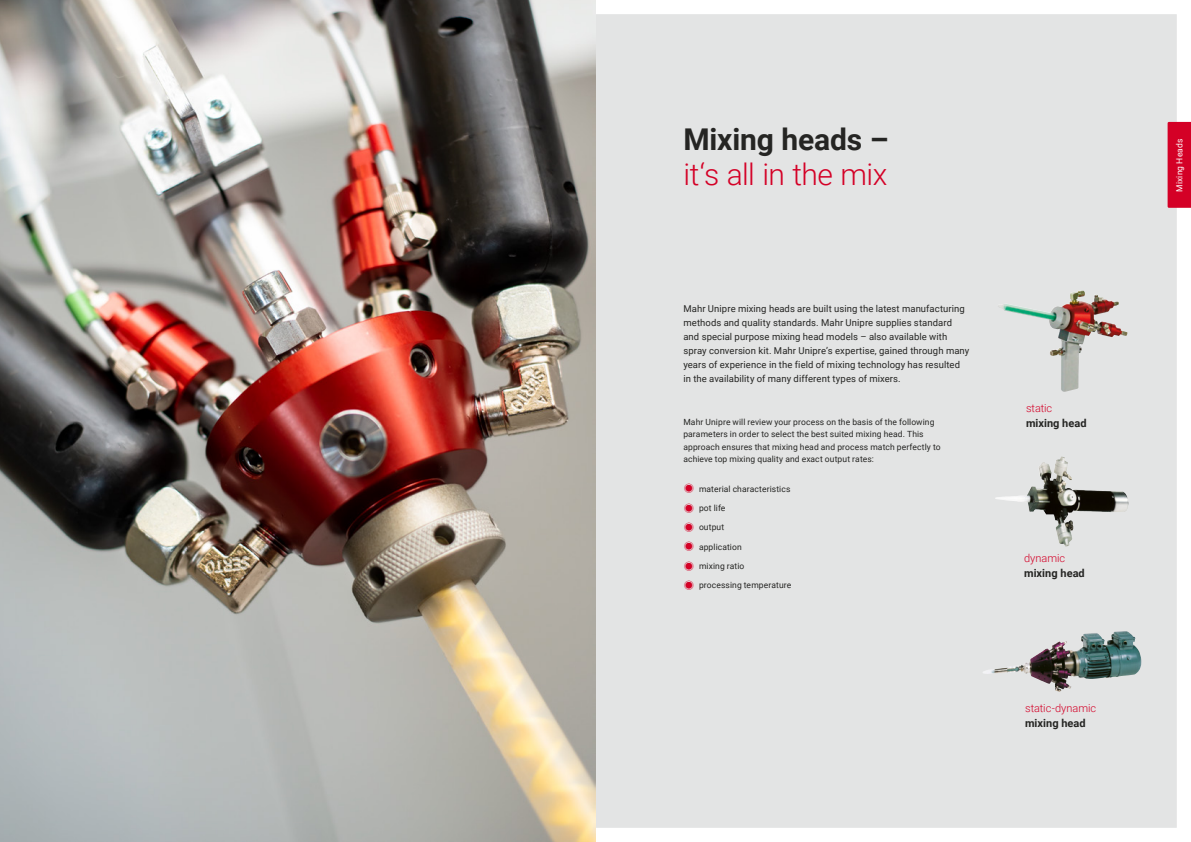
<style>
.page{position:relative;width:1191px;height:842px;background:#fff}
.page>*{position:absolute;margin:0;border:0;box-sizing:border-box;transform-origin:0 0}
.t1{font:300 30px "Roboto";letter-spacing:-.015em;color:#d40026}
.t2{font:700 30px "Roboto";letter-spacing:-.005em;color:#252523}
.t3{font:700 11px "Roboto";letter-spacing:.005em;color:#252523}
.t4{font:300 11px "Roboto";letter-spacing:-.005em;color:#d40026}
.t5{font:9.5px/14px "Roboto";letter-spacing:.01em;color:#252523}
.t6{font:8.5px/12.5px "Roboto";letter-spacing:.01em;color:#252523}
.t7{font:8.5px "Roboto";letter-spacing:.01em;color:#fff}
.s1{font-family:"Mahr Numbers Light";font-size:11px;color:#d40026}
</style>
<div class="page">
<div style="left:595px;top:0;width:596px;height:842px;background:#e3e4e4"></div>
<div style="left:581px;top:0;width:610px;height:842px;border:14px solid #fff"></div>
<div style="left:1167px;top:122px;width:24px;height:86px;background:#d40026"></div>
<img style="left:1035px;top:459px;width:25px;height:30px">
<img style="left:1002px;top:291px;width:79px;height:38px">
<img style="left:983px;top:631px;width:139px;height:42px">
<img style="left:0;top:0;width:595px;height:842px">
<h1 class="t2" style="left:683px;top:118px;width:207px">Mixing heads –</h1>
<h1 class="t1" style="left:683px;top:153px;width:205px">it‘s all in the mix</h1>
<p class="t5" style="left:683px;top:302px;width:287px">Mahr Unipre mixing heads are built using the latest manufacturing methods and quality standards. Mahr Unipre supplies standard and special purpose mixing head models – also available with spray conversion kit. Mahr Unipre’s expertise, gained through many years of experience in the field of mixing technology has resulted in the availability of many different types of mixers.</p>
<p class="t6" style="left:683px;top:415px;width:259px">Mahr Unipre will review your process on the basis of the following parameters in order to select the best suited mixing head. This approach ensures that mixing head and process match perfectly to achieve top mixing quality and exact output rates:</p>
<p class="t6" style="left:683px;top:482px;width:108px"><span class="s1">B</span> material characteristics</p>
<p class="t6" style="left:683px;top:501px;width:44px"><span class="s1">B</span> pot life</p>
<p class="t6" style="left:683px;top:521px;width:42px"><span class="s1">B</span> output</p>
<p class="t6" style="left:683px;top:540px;width:60px"><span class="s1">B</span> application</p>
<p class="t6" style="left:683px;top:559px;width:63px"><span class="s1">B</span> mixing ratio</p>
<p class="t6" style="left:683px;top:579px;width:109px"><span class="s1">B</span> processing temperature</p>
<p class="t4" style="left:1026px;top:401px;width:28px">static</p>
<p class="t3" style="left:1026px;top:416px;width:62px">mixing head</p>
<p class="t4" style="left:1024px;top:551px;width:42px">dynamic</p>
<p class="t3" style="left:1024px;top:566px;width:62px">mixing head</p>
<p class="t4" style="left:1025px;top:701px;width:73px">static-dynamic</p>
<p class="t3" style="left:1025px;top:716px;width:62px">mixing head</p>
<p class="t7" style="left:1173px;top:192px;width:54px;rotate:-90deg">Mixing Heads</p>
</div>
